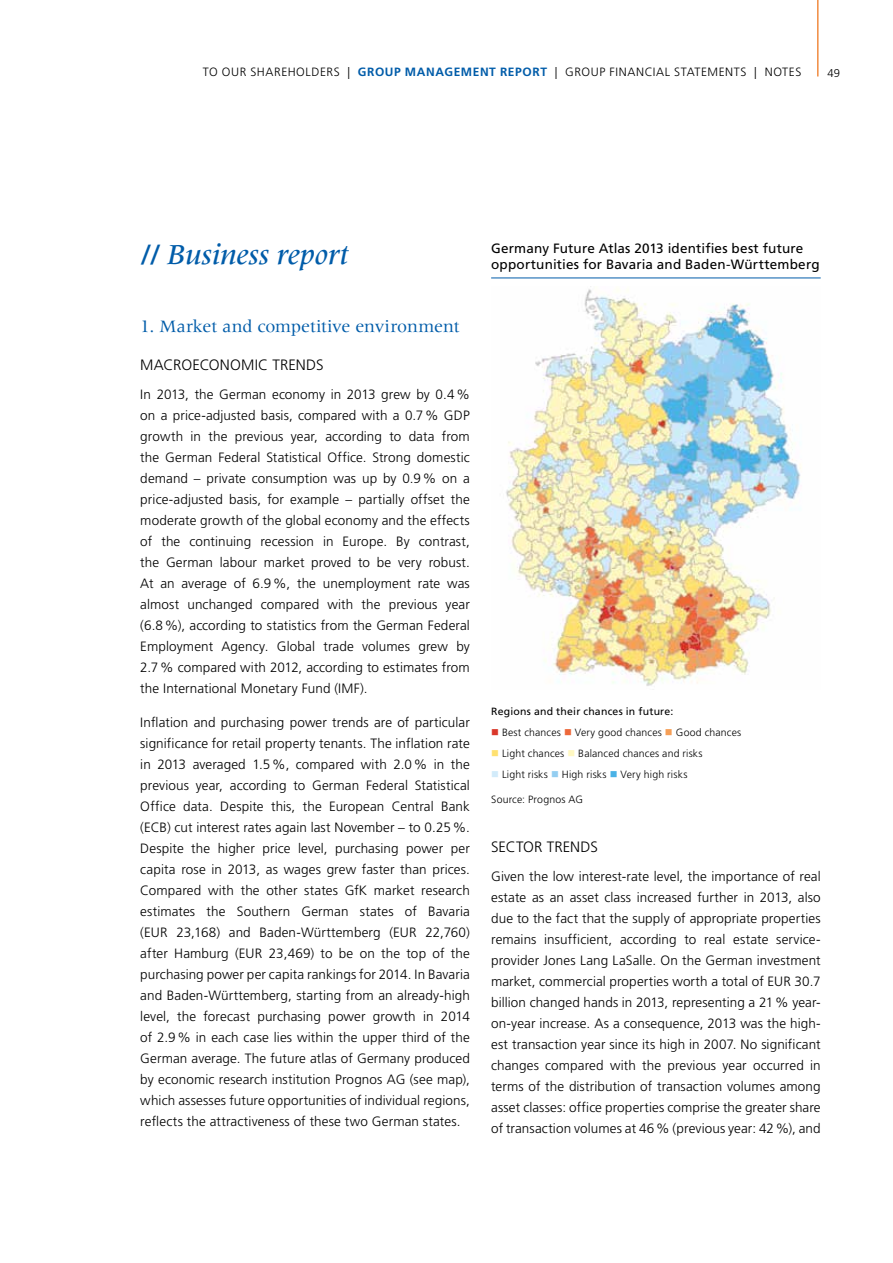
<style>
.page{position:relative;width:893px;height:1263px;background:#fff}
.page>*{position:absolute;margin:0;border:0;box-sizing:border-box;transform-origin:0 0}
.t1{font:italic 500 30px "Meridien LT Std";color:#005ca9}
.t2{font:18px "Meridien LT Std";letter-spacing:-.01em;color:#005ca9}
.t3{font:300 15px "Frutiger";letter-spacing:.005em;color:#000}
.t4{font:300 13.5px/21px "Frutiger";letter-spacing:.01em;color:#000;text-align:justify}
.t5{font:13.5px/16.5px "Frutiger";letter-spacing:.01em;color:#000}
.t6{font:300 12px "Frutiger";letter-spacing:.05em;color:#000}
.t7{font:300 11.25px "Frutiger";color:#000}
.t8{font:300 10.5px "Frutiger";letter-spacing:.015em;color:#000}
.t9{font:10.5px "Frutiger";letter-spacing:.02em;color:#000}
.s1{font-weight:700;color:#005ca9}
.s2{color:#da372a}
.s3{color:#ed683a}
.s4{color:#f59f57}
.s5{color:#ffe170}
.s6{color:#fff8c2}
.s7{color:#d2ebfa}
.s8{color:#94cef1}
.s9{color:#4ab2e6}
</style>
<div class="page">
<hr style="left:817px;top:0;width:1px;height:77px;background:#ec6502">
<hr style="left:491px;top:278px;width:330px;height:1px;background:#005ca9">
<img style="left:506px;top:286px;width:295px;height:400px">
<p class="t6" style="left:203px;top:65px;width:600px">TO OUR SHAREHOLDERS | <span class="s1">GROUP MANAGEMENT REPORT</span> | GROUP FINANCIAL STATEMENTS | NOTES</p>
<p class="t7" style="left:827px;top:66px;width:14px">49</p>
<h1 class="t1" style="left:140px;top:239px;width:209px">// Business report</h1>
<h2 class="t2" style="left:140px;top:316px;width:321px">1. Market and competitive environment</h2>
<p class="t3" style="left:140px;top:356px;width:185px">MACROECONOMIC TRENDS</p>
<p class="t4" style="left:140px;top:384px;width:331px">In 2013, the German economy in 2013 grew by 0.4% on a price-adjusted basis, compared with a 0.7% GDP growth in the previous year, according to data from the German Federal Statistical Office. Strong domestic demand – private consumption was up by 0.9% on a price-adjusted basis, for example – partially offset the moderate growth of the global economy and the effects of the continuing recession in Europe. By contrast, the German labour market proved to be very robust.<br>At an average of 6.9%, the unemployment rate was almost unchanged compared with the previous year (6.8%), according to statistics from the German Federal Employment Agency. Global trade volumes grew by 2.7% compared with 2012, according to estimates from the International Monetary Fund (IMF).</p>
<p class="t4" style="left:140px;top:712px;width:331px">Inflation and purchasing power trends are of particular significance for retail property tenants. The inflation rate in 2013 averaged 1.5%, compared with 2.0% in the previous year, according to German Federal Statistical Office data. Despite this, the European Central Bank (ECB) cut interest rates again last November – to 0.25%.<br>Despite the higher price level, purchasing power per capita rose in 2013, as wages grew faster than prices.<br>Compared with the other states GfK market research estimates the Southern German states of Bavaria (EUR 23,168) and Baden-Württemberg (EUR 22,760) after Hamburg (EUR 23,469) to be on the top of the purchasing power per capita rankings for 2014. In Bavaria and Baden-Württemberg, starting from an already-high level, the forecast purchasing power growth in 2014 of 2.9% in each case lies within the upper third of the German average. The future atlas of Germany produced by economic research institution Prognos AG (see map), which assesses future opportunities of individual regions, reflects the attractiveness of these two German states.</p>
<p class="t5" style="left:491px;top:240px;width:330px">Germany Future Atlas 2013 identifies best future opportunities for Bavaria and Baden-Württemberg</p>
<p class="t9" style="left:491px;top:705px;width:184px">Regions and their chances in future:</p>
<p class="t8" style="left:491px;top:726px;width:252px"><span class="s2">■</span> Best chances <span class="s3">■</span> Very good chances <span class="s4">■</span> Good chances</p>
<p class="t8" style="left:491px;top:747px;width:213px"><span class="s5">■</span> Light chances <span class="s6">■</span> Balanced chances and risks</p>
<p class="t8" style="left:491px;top:768px;width:198px"><span class="s7">■</span> Light risks <span class="s8">■</span> High risks <span class="s9">■</span> Very high risks</p>
<p class="t8" style="left:491px;top:793px;width:93px">Source: Prognos AG</p>
<p class="t3" style="left:491px;top:838px;width:108px">SECTOR TRENDS</p>
<p class="t4" style="left:491px;top:866px;width:331px">Given the low interest-rate level, the importance of real estate as an asset class increased further in 2013, also due to the fact that the supply of appropriate properties remains insufficient, according to real estate service&shy;provider Jones Lang LaSalle. On the German investment market, commercial properties worth a total of EUR 30.7 billion changed hands in 2013, representing a 21% year&shy;on-year increase. As a consequence, 2013 was the high&shy;est transaction year since its high in 2007. No significant changes compared with the previous year occurred in terms of the distribution of transaction volumes among asset classes: office properties comprise the greater share of transaction volumes at 46% (previous year: 42%), and</p>
</div>
